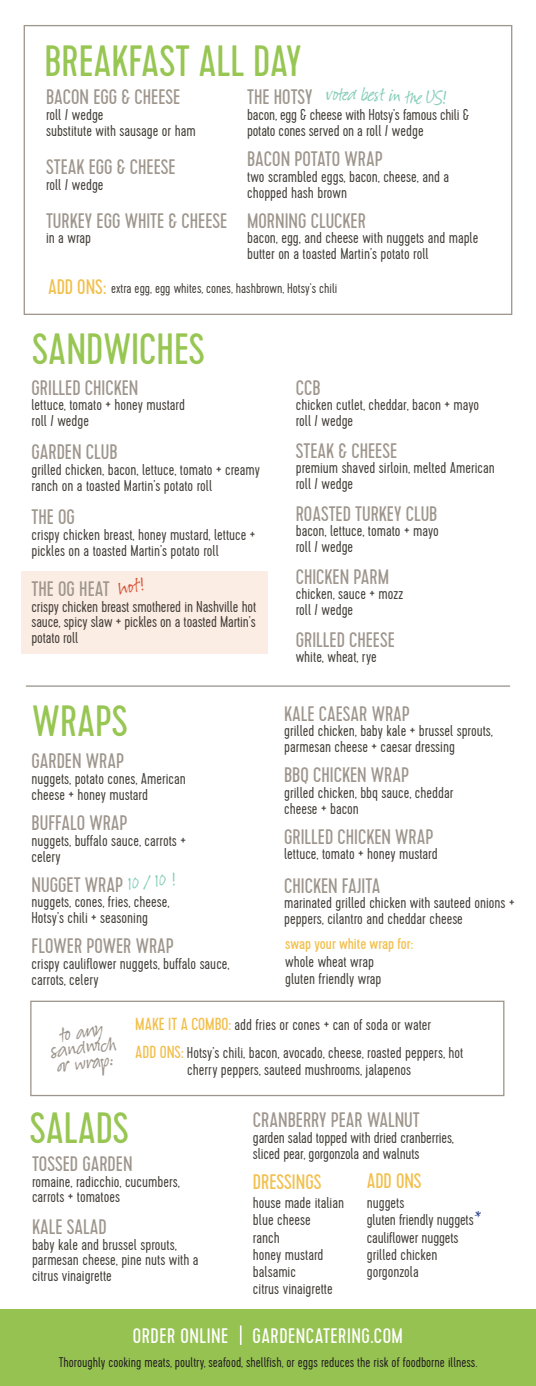
<style>
.page{position:relative;width:536px;height:1386px;background:#fff}
.page>*{position:absolute;margin:0;border:0;box-sizing:border-box;transform-origin:0 0}
.t1{font:43.75px "Cervo";color:#97c653}
.t2{font:25.9px "Suomi Hand Script";color:#9e968d}
.t3{font:22.93px "Suomi Hand Script";color:#85cdb8}
.t4{font:22.93px "Suomi Hand Script";color:#d75639}
.t5{font:21px "Cervo";color:#9e968d}
.t6{font:21px "Cervo";letter-spacing:.025em;color:#fff}
.t7{font:21px "Cervo";color:#f2bf4b}
.t8{font:21px "Suomi Hand Script";color:#253f8e}
.t9{font:300 15.75px/15.8px "Cervo";color:#433e38}
.t10{font:15.75px "Cervo";color:#f2bf4b}
.t11{font:300 14px "Cervo";color:#231f20}
.t12{font:300 14px "Cervo";color:#433e38}
.s1{font-weight:400;font-size:17.5px;color:#f2bf4b}
</style>
<div class="page">
<div style="left:24px;top:25px;width:488px;height:290px;border:1px solid #9e968d"></div>
<div style="left:0;top:1310px;width:536px;height:76px;background:#96c252"></div>
<div style="left:22px;top:572px;width:246px;height:82px;background:#fbede4"></div>
<svg style="left:240px;top:1325px;width:1px;height:20px"></svg>
<hr style="left:26px;top:685px;width:484px;height:2px;background:#9e968d">
<div style="left:30px;top:1001px;width:474px;height:95px;border:1px solid #9e968d"></div>
<p class="t1" style="left:44px;top:36px;width:258px">BREAKFAST ALL DAY</p>
<p class="t5" style="left:46px;top:85px;width:136px">BACON EGG &amp; CHEESE</p>
<p class="t9" style="left:46px;top:108px;width:151px">roll / wedge<br>substitute with sausage or ham</p>
<p class="t5" style="left:46px;top:155px;width:131px">STEAK EGG &amp; CHEESE</p>
<p class="t9" style="left:46px;top:177px;width:59px">roll / wedge</p>
<p class="t5" style="left:46px;top:208px;width:183px">TURKEY EGG WHITE &amp; CHEESE</p>
<p class="t9" style="left:46px;top:231px;width:47px">in a wrap</p>
<p class="t3" style="left:326px;top:82px;width:122px;rotate:2deg">voted be st in the US!</p>
<p class="t5" style="left:247px;top:85px;width:67px">THE HOTSY</p>
<p class="t9" style="left:247px;top:108px;width:223px">bacon, egg &amp; cheese with Hotsy’s famous chili &amp; potato cones served on a roll / wedge</p>
<p class="t5" style="left:247px;top:147px;width:137px">BACON POTATO WRAP</p>
<p class="t9" style="left:247px;top:169px;width:203px">two scrambled eggs, bacon, cheese, and a chopped hash brown</p>
<p class="t5" style="left:247px;top:208px;width:120px">MORNING CLUCKER</p>
<p class="t9" style="left:247px;top:231px;width:233px">bacon, egg, and cheese with nuggets and maple butter on a toasted Martin’s potato roll</p>
<p class="t7" style="left:48px;top:275px;width:59px">ADD ONS:</p>
<p class="t12" style="left:111px;top:280px;width:227px">extra egg, egg whites, cones, hashbrown, Hotsy’s chili</p>
<p class="t1" style="left:32px;top:324px;width:174px">SANDWICHES</p>
<p class="t5" style="left:32px;top:375px;width:108px">GRILLED CHICKEN</p>
<p class="t9" style="left:32px;top:398px;width:155px">lettuce, tomato + honey mustard roll / wedge</p>
<p class="t5" style="left:32px;top:440px;width:88px">GARDEN CLUB</p>
<p class="t9" style="left:32px;top:462px;width:230px">grilled chicken, bacon, lettuce, tomato + creamy ranch on a toasted Martin’s potato roll</p>
<p class="t5" style="left:32px;top:505px;width:45px">THE OG</p>
<p class="t9" style="left:32px;top:527px;width:225px">crispy chicken breast, honey mustard, lettuce + pickles on a toasted Martin’s potato roll</p>
<p class="t5" style="left:32px;top:577px;width:80px">THE OG HEAT</p>
<p class="t9" style="left:32px;top:599px;width:226px;text-align:justify">crispy chicken breast smothered in Nashville hot sauce, spicy slaw + pickles on a toasted Martin’s potato roll</p>
<p class="t4" style="left:116px;top:577px;width:27px;rotate:-10deg">hot !</p>
<p class="t1" style="left:32px;top:696px;width:97px">WRAPS</p>
<p class="t5" style="left:32px;top:749px;width:94px">GARDEN WRAP</p>
<p class="t9" style="left:32px;top:772px;width:156px">nuggets, potato cones, American cheese + honey mustard</p>
<p class="t5" style="left:32px;top:811px;width:97px">BUFFALO WRAP</p>
<p class="t9" style="left:32px;top:833px;width:156px">nuggets, buffalo sauce, carrots + celery</p>
<p class="t5" style="left:32px;top:872px;width:93px">NUGGET WRAP</p>
<p class="t9" style="left:32px;top:895px;width:139px">nuggets, cones, fries, cheese,<br>Hotsy’s chili + seasoning</p>
<p class="t5" style="left:32px;top:934px;width:144px">FLOWER POWER WRAP</p>
<p class="t9" style="left:32px;top:956px;width:199px">crispy cauliflower nuggets, buffalo sauce, carrots, celery</p>
<p class="t3" style="left:127px;top:873px;width:49px;rotate:-7deg">10 / 10 !</p>
<p class="t5" style="left:295px;top:375px;width:26px">CCB</p>
<p class="t9" style="left:295px;top:398px;width:185px">chicken cutlet, cheddar, bacon + mayo roll / wedge</p>
<p class="t5" style="left:295px;top:438px;width:103px">STEAK &amp; CHEESE</p>
<p class="t9" style="left:295px;top:461px;width:200px">premium shaved sirloin, melted American roll / wedge</p>
<p class="t5" style="left:295px;top:501px;width:143px">ROASTED TURKEY CLUB</p>
<p class="t9" style="left:295px;top:524px;width:144px">bacon, lettuce, tomato + mayo roll / wedge</p>
<p class="t5" style="left:295px;top:564px;width:95px">CHICKEN PARM</p>
<p class="t9" style="left:295px;top:587px;width:109px">chicken, sauce + mozz roll / wedge</p>
<p class="t5" style="left:295px;top:627px;width:101px">GRILLED CHEESE</p>
<p class="t9" style="left:295px;top:650px;width:83px">white, wheat, rye</p>
<p class="t5" style="left:284px;top:701px;width:127px">KALE CAESAR WRAP</p>
<p class="t9" style="left:284px;top:724px;width:210px">grilled chicken, baby kale + brussel sprouts, parmesan cheese + caesar dressing</p>
<p class="t5" style="left:284px;top:763px;width:126px">BBQ CHICKEN WRAP</p>
<p class="t9" style="left:284px;top:785px;width:171px">grilled chicken, bbq sauce, cheddar cheese + bacon</p>
<p class="t5" style="left:284px;top:824px;width:151px">GRILLED CHICKEN WRAP</p>
<p class="t9" style="left:284px;top:847px;width:155px">lettuce, tomato + honey mustard</p>
<p class="t5" style="left:284px;top:873px;width:98px">CHICKEN FAJITA</p>
<p class="t9" style="left:284px;top:896px;width:232px">marinated grilled chicken with sauteed onions + peppers, cilantro and cheddar cheese</p>
<p class="t10" style="left:285px;top:935px;width:129px">swap your white wrap for:</p>
<p class="t9" style="left:285px;top:954px;width:90px">whole wheat wrap</p>
<p class="t9" style="left:285px;top:972px;width:98px">gluten friendly wrap</p>
<p class="t2" style="left:59px;top:1021px;width:44px;rotate:-7deg">toan y</p>
<p class="t2" style="left:49px;top:1038px;width:78px;rotate:-7deg">sand wich</p>
<p class="t2" style="left:55px;top:1053px;width:59px;rotate:-7deg">or wrap:</p>
<p class="t9" style="left:135px;top:1017px;width:297px"><span class="s1">MAKE IT A COMBO:</span> add fries or cones + can of soda or water</p>
<p class="t9" style="left:135px;top:1045px;width:329px"><span class="s1">ADD ONS:</span> Hotsy’s chili, bacon, avocado, cheese, roasted peppers, hot</p>
<p class="t9" style="left:187px;top:1062px;width:225px">cherry peppers, sauteed mushrooms, jalapenos</p>
<p class="t1" style="left:30px;top:1103px;width:101px">SALADS</p>
<p class="t5" style="left:32px;top:1152px;width:102px">TOSSED GARDEN</p>
<p class="t9" style="left:32px;top:1174px;width:149px">romaine, radicchio, cucumbers, carrots + tomatoes</p>
<p class="t5" style="left:32px;top:1215px;width:76px">KALE SALAD</p>
<p class="t9" style="left:32px;top:1237px;width:168px">baby kale and brussel sprouts, parmesan cheese, pine nuts with a citrus vinaigrette</p>
<p class="t5" style="left:253px;top:1108px;width:168px">CRANBERRY PEAR WALNUT</p>
<p class="t9" style="left:253px;top:1130px;width:202px">garden salad topped with dried cranberries, sliced pear, gorgonzola and walnuts</p>
<p class="t7" style="left:253px;top:1170px;width:70px">DRESSINGS</p>
<p class="t7" style="left:366px;top:1169px;width:56px">ADD ONS</p>
<p class="t9" style="left:253px;top:1196px;width:92px">house made italian</p>
<p class="t9" style="left:253px;top:1213px;width:59px">blue cheese</p>
<p class="t9" style="left:253px;top:1230px;width:28px">ranch</p>
<p class="t9" style="left:253px;top:1247px;width:72px">honey mustard</p>
<p class="t9" style="left:253px;top:1264px;width:45px">balsamic</p>
<p class="t9" style="left:253px;top:1281px;width:81px">citrus vinaigrette</p>
<p class="t9" style="left:366px;top:1196px;width:39px">nuggets</p>
<p class="t9" style="left:366px;top:1213px;width:108px">gluten friendly nuggets</p>
<p class="t9" style="left:366px;top:1230px;width:93px">cauliflower nuggets</p>
<p class="t9" style="left:366px;top:1247px;width:72px">grilled chicken</p>
<p class="t9" style="left:366px;top:1264px;width:53px">gorgonzola</p>
<p class="t8" style="left:474px;top:1207px;width:7px">*</p>
<p class="t6" style="left:133px;top:1323px;width:271px">ORDER ONLINE GARDENCATERING.COM</p>
<p class="t11" style="left:59px;top:1355px;width:419px">Thoroughly cooking meats, poultry, seafood, shellfish, or eggs reduces the risk of foodborne illness.</p>
</div>
